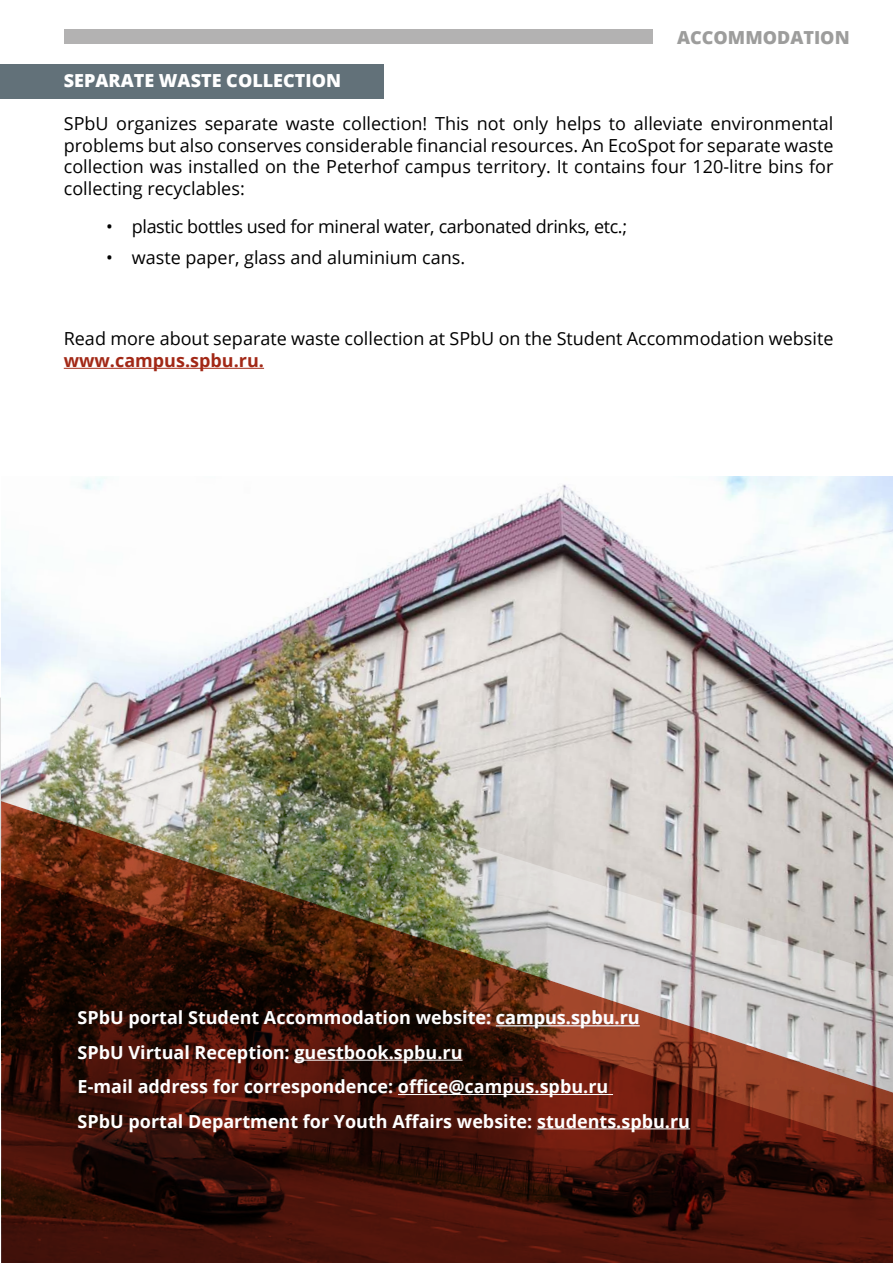
<style>
.page{position:relative;width:893px;height:1263px;background:#fff}
.page>*{position:absolute;margin:0;border:0;box-sizing:border-box;transform-origin:0 0}
.t1{font:18px/21.6px "Open Sans";color:#000;text-align:justify}
.t2{font:700 18px/34.3px "Open Sans";color:#fff}
.t3{font:18px "Open Sans";letter-spacing:-.02em;color:#000}
.t4{font:800 18px "Open Sans";color:#fff}
.t5{font:700 18px "Open Sans";color:#a22816}
.t6{font:800 18px "Open Sans";color:#9d9d9c}
</style>
<div class="page">
<div style="left:64px;top:29px;width:589px;height:15px;background:#b3b2b2"></div>
<img style="left:1px;top:476px;width:892px;height:221px">
<div style="left:0;top:64px;width:384px;height:34px;background:#627179"></div>
<hr style="left:64px;top:368px;width:200px;height:1px;background:#a22816">
<svg style="left:1px;top:1162px;width:892px;height:101px;background:#3d1008"></svg>
<img style="left:0;top:697px;width:893px;height:465px">
<p class="t6" style="left:677px;top:23px;width:174px">ACCOMMODATION</p>
<p class="t4" style="left:64px;top:67px;width:279px">SEPARATE WASTE COLLECTION</p>
<p class="t1" style="left:64px;top:112px;width:771px">SPbU organizes separate waste collection! This not only helps to alleviate environmental problems but also conserves considerable financial resources. An EcoSpot for separate waste collection was installed on the Peterhof campus territory. It contains four 120-litre bins for collecting recyclables:</p>
<p class="t3" style="left:106px;top:215px;width:522px">• plastic bottles used for mineral water, carbonated drinks, etc.;</p>
<p class="t1" style="left:106px;top:246px;width:360px">• waste paper, glass and aluminium cans.</p>
<p class="t1" style="left:64px;top:328px;width:771px">Read more about separate waste collection at SPbU on the Student Accommodation website</p>
<p class="t5" style="left:64px;top:348px;width:202px">www.campus.spbu.ru.</p>
<p class="t2" style="left:78px;top:1000px;width:614px">SPbU portal Student Accommodation website: campus.spbu.ru SPbU Virtual Reception: guestbook.spbu.ru<br>E-mail address for correspondence: office@campus.spbu.ru<br>SPbU portal Department for Youth Affairs website: students.spbu.ru</p>
</div>
